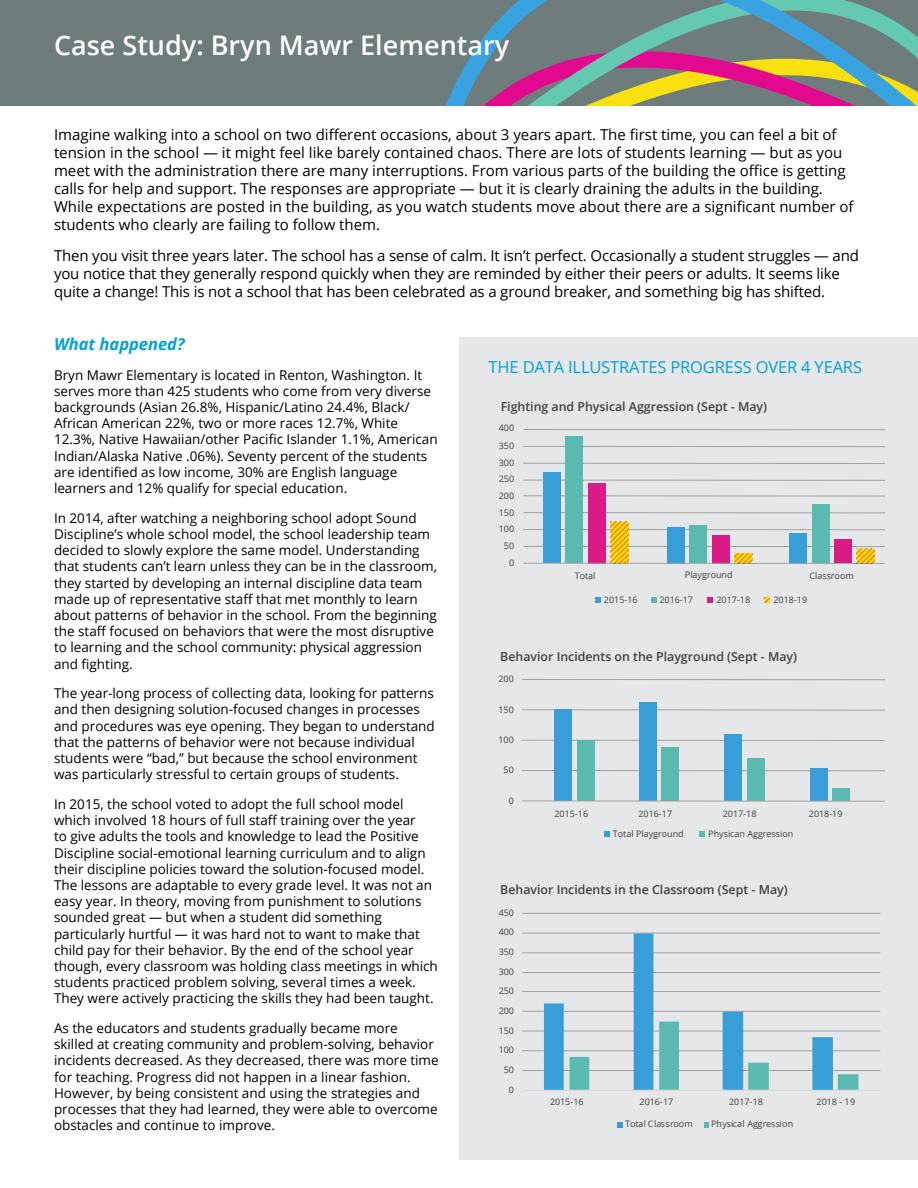
<style>
.page{position:relative;width:918px;height:1188px;background:#fff}
.page>*{position:absolute;margin:0;border:0;box-sizing:border-box;transform-origin:0 0}
.t1{font:600 27px "Open Sans";color:#fff}
.t2{font:16.5px "Open Sans";letter-spacing:-.01em;color:#00a0dd}
.t3{font:italic 700 16.5px "Open Sans";color:#00a0dd}
.t4{font:15px/18px "Open Sans";color:#000}
.t5{font:13.5px/16.2px "Open Sans";color:#000}
.t6{font:600 12.3px "Open Sans";color:#404041}
.t7{font:9px/16.8px "Open Sans";color:#404041}
.s1{font-style:italic}
</style>
<div class="page">
<div style="left:459px;top:338px;width:459px;height:822px;background:#e6e7e8"></div>
<div style="left:1px;top:0;width:917px;height:105px;background:#6f7c7c"></div>
<svg style="left:446px;top:0;width:472px;height:105px"></svg>
<hr style="left:523px;top:429px;width:362px;height:1px;background:#9fa1a4">
<hr style="left:523px;top:446px;width:362px;height:1px;background:#9fa1a4">
<hr style="left:523px;top:463px;width:362px;height:1px;background:#9fa1a4">
<hr style="left:523px;top:480px;width:362px;height:1px;background:#9fa1a4">
<hr style="left:523px;top:496px;width:362px;height:1px;background:#9fa1a4">
<hr style="left:523px;top:512px;width:362px;height:1px;background:#9fa1a4">
<hr style="left:523px;top:529px;width:362px;height:1px;background:#9fa1a4">
<hr style="left:523px;top:546px;width:362px;height:1px;background:#9fa1a4">
<div style="left:543px;top:473px;width:18px;height:90px;background:#389ed7"></div>
<div style="left:565px;top:437px;width:18px;height:126px;background:#59bbaf"></div>
<div style="left:588px;top:483px;width:18px;height:80px;background:#da1a86"></div>
<div style="left:667px;top:527px;width:18px;height:36px;background:#389ed7"></div>
<div style="left:689px;top:525px;width:18px;height:38px;background:#59bbaf"></div>
<div style="left:712px;top:535px;width:18px;height:28px;background:#da1a86"></div>
<div style="left:789px;top:533px;width:18px;height:30px;background:#389ed7"></div>
<div style="left:812px;top:504px;width:18px;height:59px;background:#59bbaf"></div>
<div style="left:834px;top:540px;width:18px;height:23px;background:#da1a86"></div>
<svg style="left:708px;top:598px;width:5px;height:5px"></svg>
<svg style="left:651px;top:598px;width:6px;height:5px"></svg>
<svg style="left:595px;top:598px;width:5px;height:5px"></svg>
<hr style="left:523px;top:563px;width:362px;height:1px;background:#9fa1a4">
<svg style="left:611px;top:522px;width:18px;height:41px"></svg>
<svg style="left:734px;top:553px;width:18px;height:10px"></svg>
<svg style="left:857px;top:549px;width:18px;height:14px"></svg>
<svg style="left:764px;top:598px;width:5px;height:5px"></svg>
<hr style="left:522px;top:679px;width:363px;height:1px;background:#9fa1a4">
<hr style="left:522px;top:710px;width:363px;height:1px;background:#9fa1a4">
<hr style="left:522px;top:740px;width:363px;height:1px;background:#9fa1a4">
<hr style="left:522px;top:770px;width:363px;height:1px;background:#9fa1a4">
<div style="left:555px;top:709px;width:17px;height:92px;background:#389ed7"></div>
<div style="left:577px;top:741px;width:18px;height:60px;background:#59bbaf"></div>
<div style="left:639px;top:702px;width:18px;height:99px;background:#389ed7"></div>
<div style="left:661px;top:748px;width:18px;height:53px;background:#59bbaf"></div>
<div style="left:724px;top:734px;width:18px;height:67px;background:#389ed7"></div>
<div style="left:747px;top:758px;width:18px;height:43px;background:#59bbaf"></div>
<div style="left:810px;top:769px;width:18px;height:32px;background:#389ed7"></div>
<div style="left:832px;top:788px;width:18px;height:13px;background:#59bbaf"></div>
<svg style="left:700px;top:831px;width:5px;height:5px"></svg>
<svg style="left:605px;top:831px;width:5px;height:5px"></svg>
<hr style="left:522px;top:801px;width:363px;height:1px;background:#9fa1a4">
<hr style="left:522px;top:913px;width:358px;height:1px;background:#9fa1a4">
<hr style="left:522px;top:933px;width:358px;height:1px;background:#9fa1a4">
<hr style="left:522px;top:953px;width:358px;height:1px;background:#9fa1a4">
<hr style="left:522px;top:972px;width:358px;height:1px;background:#9fa1a4">
<hr style="left:522px;top:991px;width:358px;height:1px;background:#9fa1a4">
<hr style="left:522px;top:1011px;width:358px;height:1px;background:#9fa1a4">
<hr style="left:522px;top:1031px;width:358px;height:1px;background:#9fa1a4">
<hr style="left:522px;top:1051px;width:358px;height:1px;background:#9fa1a4">
<hr style="left:522px;top:1070px;width:358px;height:1px;background:#9fa1a4">
<svg style="left:544px;top:933px;width:289px;height:157px"></svg>
<svg style="left:569px;top:1022px;width:289px;height:68px"></svg>
<hr style="left:522px;top:1090px;width:358px;height:1px;background:#d6d6d6">
<svg style="left:617px;top:1122px;width:6px;height:6px"></svg>
<svg style="left:704px;top:1122px;width:5px;height:6px"></svg>
<p class="t1" style="left:54px;top:26px;width:457px">Case Study: Bryn Mawr Elementary</p>
<p class="t4" style="left:54px;top:125px;width:801px">Imagine walking into a school on two different occasions, about 3 years apart. The first time, you can feel a bit of tension in the school — it might feel like barely contained chaos. There are lots of students learning — but as you meet with the administration there are many interruptions. From various parts of the building the office is getting calls for help and support. The responses are appropriate — but it is clearly draining the adults in the building.<br>While expectations are posted in the building, as you watch students move about there are a significant number of students who clearly are failing to follow them.</p>
<p class="t4" style="left:54px;top:246px;width:806px">Then you visit three years later. The school has a sense of calm. It isn’t perfect. Occasionally a student struggles — and you notice that they generally respond quickly when they are reminded by either their peers or adults. It seems like quite a change! This is not a school that has been celebrated as a ground breaker, and something big has shifted.</p>
<p class="t3" style="left:54px;top:332px;width:132px">What happened?</p>
<p class="t5" style="left:54px;top:366px;width:385px">Bryn Mawr Elementary is located in Renton, Washington. It serves more than 425 students who come from very diverse backgrounds (Asian 26.8%, Hispanic/Latino 24.4%, Black/ African American 22%, two or more races 12.7%, White 12.3%, Native Hawaiian/other Pacific Islander 1.1%, American Indian/Alaska Native .06%). Seventy percent of the students are identified as low income, 30% are English language learners and 12% qualify for special education.</p>
<p class="t5" style="left:54px;top:509px;width:385px">In 2014, after watching a neighboring school adopt Sound Discipline’s whole school model, the school leadership team decided to slowly explore the same model. Understanding that students can’t learn unless they can be in the classroom, they started by developing an internal discipline data team made up of representative staff that met monthly to learn about patterns of behavior in the school. From the beginning the staff focused on behaviors that were the most disruptive to learning and the school community: physical aggression and fighting.</p>
<p class="t5" style="left:54px;top:685px;width:382px">The year-long process of collecting data, looking for patterns and then designing solution-focused changes in processes and procedures was eye opening. They began to understand that the patterns of behavior were not because individual students were “bad,” but because the school environment was particularly stressful to certain groups of students.</p>
<p class="t5" style="left:54px;top:796px;width:385px">In 2015, the school voted to adopt the full school model which involved 18 hours of full staff training over the year<br>to give adults the tools and knowledge to lead the Positive Discipline social-emotional learning curriculum and to align their discipline policies toward the solution-focused model.<br>The lessons are adaptable to every grade level. It was not an easy year. In theory, moving from punishment to solutions sounded great <span class="s1">—</span> but when a student did something particularly hurtful <span class="s1">—</span> it was hard not to want to make that child pay for their behavior. By the end of the school year though, every classroom was holding class meetings in which students practiced problem solving, several times a week.<br>They were actively practicing the skills they had been taught.</p>
<p class="t5" style="left:54px;top:1020px;width:386px">As the educators and students gradually became more skilled at creating community and problem-solving, behavior incidents decreased. As they decreased, there was more time for teaching. Progress did not happen in a linear fashion.<br>However, by being consistent and using the strategies and processes that they had learned, they were able to overcome obstacles and continue to improve.</p>
<p class="t2" style="left:489px;top:355px;width:375px">THE DATA ILLUSTRATES PROGRESS OVER 4 YEARS</p>
<p class="t6" style="left:501px;top:398px;width:268px">Fighting and Physical Aggression (Sept - May)</p>
<p class="t7" style="left:499px;top:419px;width:17px;line-height:18px">400<br>350</p>
<p class="t7" style="left:499px;top:455px;width:17px;line-height:15.8px">300<br>250</p>
<p class="t7" style="left:499px;top:487px;width:17px;text-align:right">200<br>150<br>100<br>50<br>0</p>
<p class="t7" style="left:575px;top:567px;width:22px">Total</p>
<p class="t7" style="left:685px;top:566px;width:49px">Playground</p>
<p class="t7" style="left:809px;top:567px;width:46px">Classroom</p>
<p class="t7" style="left:604px;top:591px;width:35px">2015-16</p>
<p class="t7" style="left:659px;top:591px;width:35px">2016-17</p>
<p class="t7" style="left:716px;top:591px;width:35px">2017-18</p>
<p class="t7" style="left:774px;top:591px;width:35px">2018-19</p>
<p class="t6" style="left:500px;top:648px;width:298px">Behavior Incidents on the Playground (Sept - May)</p>
<p class="t7" style="left:498px;top:670px;width:17px">200</p>
<p class="t7" style="left:498px;top:701px;width:17px">150</p>
<p class="t7" style="left:498px;top:731px;width:17px">100</p>
<p class="t7" style="left:504px;top:761px;width:12px">50</p>
<p class="t7" style="left:509px;top:792px;width:7px">0</p>
<p class="t7" style="left:555px;top:805px;width:35px">2015-16</p>
<p class="t7" style="left:638px;top:805px;width:35px">2016-17</p>
<p class="t7" style="left:723px;top:805px;width:35px">2017-18</p>
<p class="t7" style="left:809px;top:805px;width:35px">2018-19</p>
<p class="t7" style="left:613px;top:825px;width:72px">Total Playground</p>
<p class="t7" style="left:708px;top:825px;width:87px">Physican Aggression</p>
<p class="t6" style="left:500px;top:881px;width:289px">Behavior Incidents in the Classroom (Sept - May)</p>
<p class="t7" style="left:499px;top:904px;width:17px">450</p>
<p class="t7" style="left:499px;top:924px;width:17px">400</p>
<p class="t7" style="left:499px;top:943px;width:17px">350</p>
<p class="t7" style="left:499px;top:963px;width:17px">300</p>
<p class="t7" style="left:499px;top:982px;width:17px">250</p>
<p class="t7" style="left:499px;top:1002px;width:17px">200</p>
<p class="t7" style="left:499px;top:1022px;width:17px">150</p>
<p class="t7" style="left:499px;top:1041px;width:17px">100</p>
<p class="t7" style="left:504px;top:1061px;width:12px">50</p>
<p class="t7" style="left:509px;top:1081px;width:7px">0</p>
<p class="t7" style="left:550px;top:1094px;width:35px">2015-16</p>
<p class="t7" style="left:640px;top:1094px;width:35px">2016-17</p>
<p class="t7" style="left:729px;top:1094px;width:35px">2017-18</p>
<p class="t7" style="left:817px;top:1094px;width:40px">2018 - 19</p>
<p class="t7" style="left:625px;top:1115px;width:69px">Total Classroom</p>
<p class="t7" style="left:711px;top:1115px;width:84px">Physical Aggression</p>
</div>
